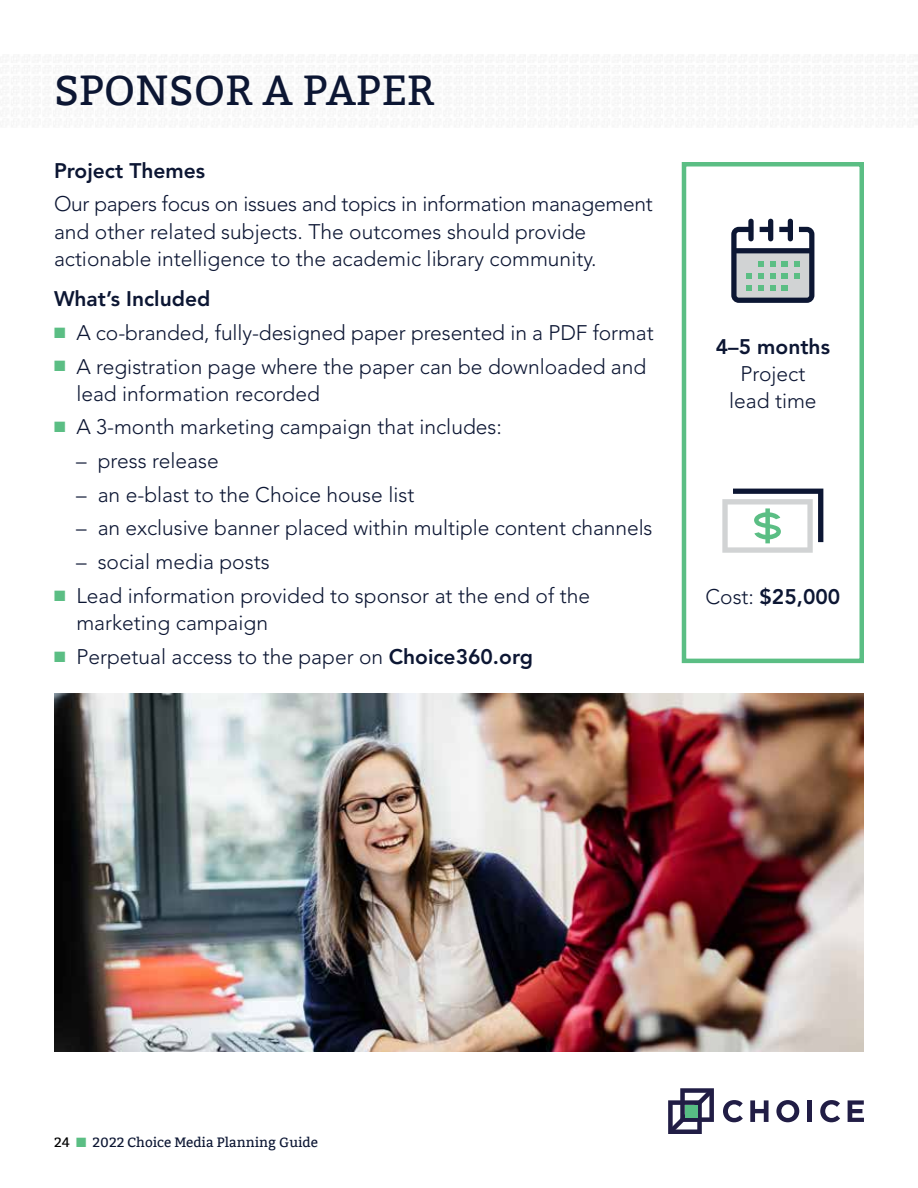
<style>
.page{position:relative;width:918px;height:1188px;background:#fff}
.page>*{position:absolute;margin:0;border:0;box-sizing:border-box;transform-origin:0 0}
.t1{font:42px "Bitter";color:#0c1633}
.t2{font:300 21px/27px "Avenir";color:#0c1633}
.t3{font:800 21px "Avenir";color:#0c1633}
.t4{font:13.5px "Bitter";color:#0c1633}
.s1{color:#5bbe84}
.s2{font-weight:800}
.s3{font-weight:300}
.s4{color:#000}
</style>
<div class="page">
<svg style="left:723px;top:1100px;width:20px;height:22px"></svg>
<svg style="left:750px;top:1100px;width:19px;height:22px"></svg>
<svg style="left:776px;top:1100px;width:23px;height:22px"></svg>
<div style="left:807px;top:1100px;width:5px;height:22px;background:#211d45"></div>
<svg style="left:820px;top:1100px;width:20px;height:22px"></svg>
<svg style="left:848px;top:1100px;width:16px;height:22px"></svg>
<svg style="left:668px;top:1088px;width:46px;height:46px"></svg>
<div style="left:685px;top:1105px;width:12px;height:13px;background:#57bd84"></div>
<div style="left:682px;top:162px;width:182px;height:501px;border:4px solid #5bbe84"></div>
<img style="left:54px;top:693px;width:810px;height:359px">
<svg style="left:722px;top:489px;width:101px;height:64px"></svg>
<svg style="left:731px;top:219px;width:83px;height:84px"></svg>
<h1 class="t1" style="left:54px;top:66px;width:382px">SPONSOR A PAPER</h1>
<p class="t3" style="left:54px;top:158px;width:153px">Project Themes</p>
<p class="t2" style="left:54px;top:191px;width:600px">Our papers focus on issues and topics in information management and other related subjects. The outcomes should provide actionable intelligence to the academic library community.</p>
<p class="t3" style="left:54px;top:286px;width:158px">What’s Included</p>
<p class="t2" style="left:54px;top:319px;width:601px"><span class="s1">■</span> A co-branded, fully-designed paper presented in a PDF format</p>
<p class="t2" style="left:76px;top:353px;width:572px;text-indent:-22px"><span class="s1">■</span> A registration page where the paper can be downloaded and lead information recorded</p>
<p class="t2" style="left:54px;top:414px;width:449px"><span class="s1">■</span> A 3-month marketing campaign that includes:</p>
<p class="t2" style="left:76px;top:447px;width:144px">– press release</p>
<p class="t2" style="left:76px;top:481px;width:340px">– an e-blast to the Choice house list</p>
<p class="t2" style="left:76px;top:515px;width:578px">– an exclusive banner placed within multiple content channels</p>
<p class="t2" style="left:76px;top:549px;width:195px">– social media posts</p>
<p class="t2" style="left:76px;top:582px;width:515px;text-indent:-22px"><span class="s1">■</span> Lead information provided to sponsor at the end of the marketing campaign</p>
<p class="t2" style="left:54px;top:643px;width:481px"><span class="s1">■</span> Perpetual access to the paper on <span class="s2">Choice360.org</span></p>
<p class="t3" style="left:716px;top:335px;width:116px">4–5 months</p>
<p class="t2" style="left:729px;top:361px;width:89px;text-align:center">Project lead time</p>
<p class="t3" style="left:705px;top:584px;width:136px"><span class="s3">Cost:</span> $25,000</p>
<p class="t4" style="left:54px;top:1134px;width:266px"><span class="s4">24</span> <span class="s1">■</span> 2022 Choice Media Planning Guide</p>
</div>
